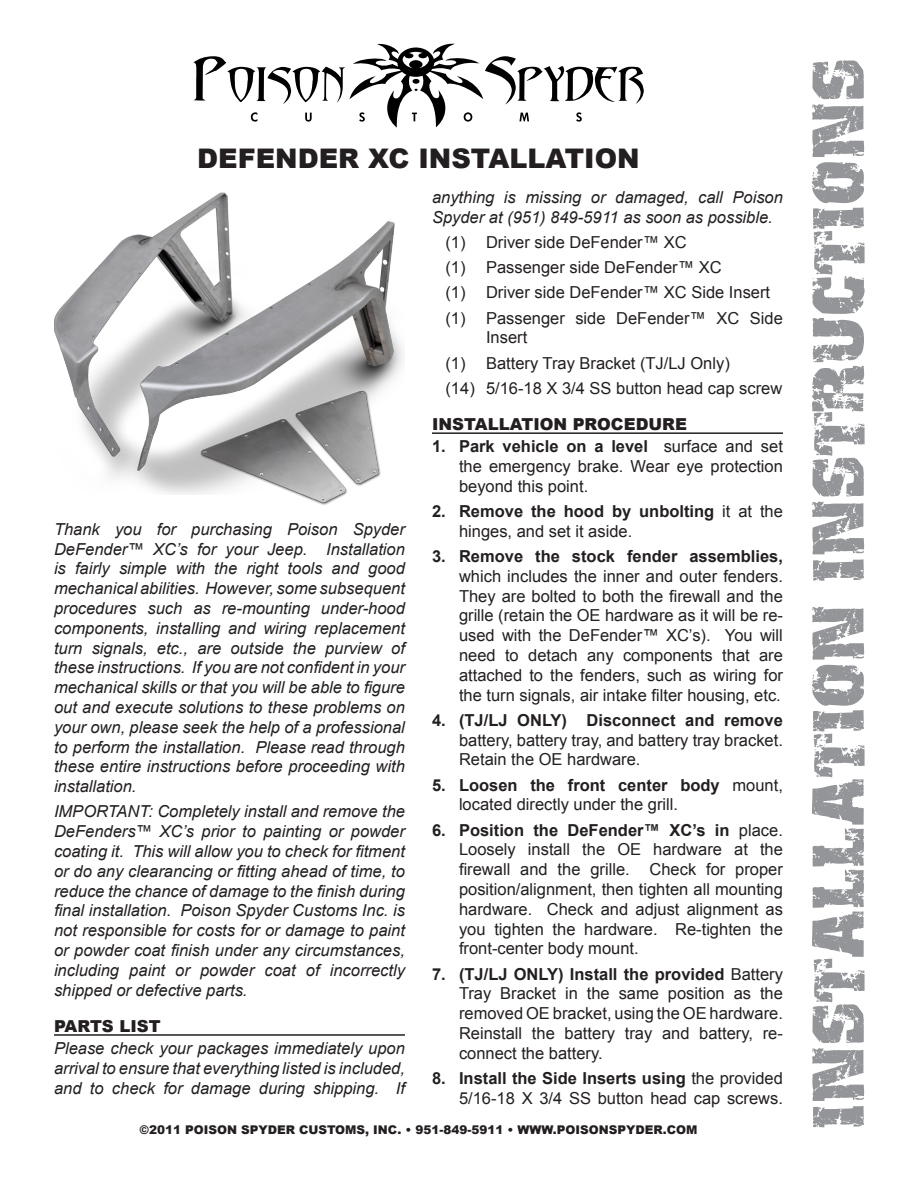
<style>
.page{position:relative;width:918px;height:1188px;background:#fff}
.page>*{position:absolute;margin:0;border:0;box-sizing:border-box;transform-origin:0 0}
.t1{font:63px "Distress";color:#939598}
.t2{font:900 27px "Arial";color:#231f20}
.Warranty{font:italic 16.5px/19.8px "Arial";color:#231f20;text-align:justify}
.Instruction_Step{font:16.5px/19.8px "Arial";color:#231f20;text-align:justify}
.Part_List{font:16.5px/19.8px "Arial";color:#231f20}
.Section_Head{font:900 16.5px "Arial";color:#231f20}
.t3{font:900 12px "Arial";color:#231f20}
.s1{font-weight:700}
.s2{font-style:italic}
</style>
<div class="page">
<svg style="left:193px;top:43px;width:451px;height:85px"></svg>
<hr style="left:54px;top:1034px;width:351px;height:2px;background:#231f20">
<img style="left:54px;top:192px;width:350px;height:313px">
<hr style="left:432px;top:432px;width:351px;height:2px;background:#231f20">
<p class="t2" style="left:197px;top:139px;width:444px">DEFENDER XC INSTALLATION</p>
<p class="Warranty" style="left:54px;top:519px;width:353px">Thank you for purchasing Poison Spyder DeFender™ XC’s for your Jeep. Installation is fairly simple with the right tools and good mechanical abilities. However, some subsequent procedures such as re-mounting under-hood components, installing and wiring replacement turn signals, etc., are outside the purview of these instructions. If you are not confident in your mechanical skills or that you will be able to figure out and execute solutions to these problems on your own, please seek the help of a professional to perform the installation. Please read through these entire instructions before proceeding with installation.</p>
<p class="Warranty" style="left:54px;top:802px;width:353px">IMPORTANT: Completely install and remove the DeFenders™ XC’s prior to painting or powder coating it. This will allow you to check for fitment or do any clearancing or fitting ahead of time, to reduce the chance of damage to the finish during final installation. Poison Spyder Customs Inc. is not responsible for costs for or damage to paint or powder coat finish under any circumstances, including paint or powder coat of incorrectly shipped or defective parts.</p>
<p class="Section_Head" style="left:54px;top:1014px;width:108px">PARTS LIST</p>
<p class="Warranty" style="left:54px;top:1039px;width:353px">Please check your packages immediately upon arrival to ensure that everything listed is included, and to check for damage during shipping. If</p>
<p class="Warranty" style="left:432px;top:187px;width:352px">anything is missing or damaged, call Poison<br>Spyder at (951) 849-5911 as soon as possible.</p>
<p class="Part_List" style="left:446px;top:232px;width:243px">(1) Driver side DeFender™ XC</p>
<p class="Part_List" style="left:446px;top:258px;width:278px">(1) Passenger side DeFender™ XC</p>
<p class="Part_List" style="left:446px;top:283px;width:326px">(1) Driver side DeFender™ XC Side Insert</p>
<p class="Part_List" style="left:486px;top:308px;width:299px;text-indent:-40px">(1) Passenger side DeFender™ XC Side<br>Insert</p>
<p class="Part_List" style="left:446px;top:353px;width:286px">(1) Battery Tray Bracket (TJ/LJ Only)</p>
<p class="Part_List" style="left:446px;top:378px;width:338px">(14) 5/16-18 X 3/4 SS button head cap screw</p>
<p class="Section_Head" style="left:432px;top:412px;width:257px">INSTALLATION PROCEDURE</p>
<p class="Instruction_Step" style="left:459px;top:437px;width:325px;text-indent:-27px"><span class="s1">1. Park vehicle on a level</span> surface and set the emergency brake. Wear eye protection beyond this point.</p>
<p class="Instruction_Step" style="left:459px;top:502px;width:326px;text-indent:-27px"><span class="s1">2. Remove the hood by unbolting</span> it at the hinges, and set it aside.</p>
<p class="Instruction_Step" style="left:459px;top:547px;width:326px;text-indent:-27px"><span class="s1">3. Remove the stock fender assemblies, </span>which includes the inner and outer fenders.<br>They are bolted to both the firewall and the grille (retain the OE hardware as it will be re&shy;used with the DeFender<span class="s2">™</span> XC’s). You will need to detach any components that are attached to the fenders, such as wiring for the turn signals, air intake filter housing, etc.</p>
<p class="Instruction_Step" style="left:459px;top:710px;width:325px;text-indent:-27px"><span class="s1">4. (TJ/LJ ONLY) Disconnect and remove </span>battery, battery tray, and battery tray bracket.<br>Retain the OE hardware.</p>
<p class="Instruction_Step" style="left:459px;top:775px;width:325px;text-indent:-27px"><span class="s1">5. Loosen the front center body</span> mount, located directly under the grill.</p>
<p class="Instruction_Step" style="left:459px;top:820px;width:325px;text-indent:-27px"><span class="s1">6. Position the DeFender™ XC’s in</span> place.<br>Loosely install the OE hardware at the firewall and the grille. Check for proper position/alignment, then tighten all mounting hardware. Check and adjust alignment as you tighten the hardware. Re-tighten the front-center body mount.</p>
<p class="Instruction_Step" style="left:459px;top:964px;width:326px;text-indent:-27px"><span class="s1">7. (TJ/LJ ONLY) Install the provided</span> Battery Tray Bracket in the same position as the removed OE bracket, using the OE hardware.<br>Reinstall the battery tray and battery, re&shy;connect the battery.</p>
<p class="Instruction_Step" style="left:432px;top:1069px;width:352px;text-align:right"><span class="s1">8. Install the Side Inserts using</span> the provided<br>5/16-18 X 3/4 SS button head cap screws.</p>
<p class="t3" style="left:139px;top:1121px;width:560px">©2011 POISON SPYDER CUSTOMS, INC. • 951-849-5911 • WWW.POISONSPYDER.COM</p>
<p class="t1" style="left:805px;top:1130px;width:1073px;rotate:-90deg">INSTALLATION INSTRUCTIONS</p>
</div>
